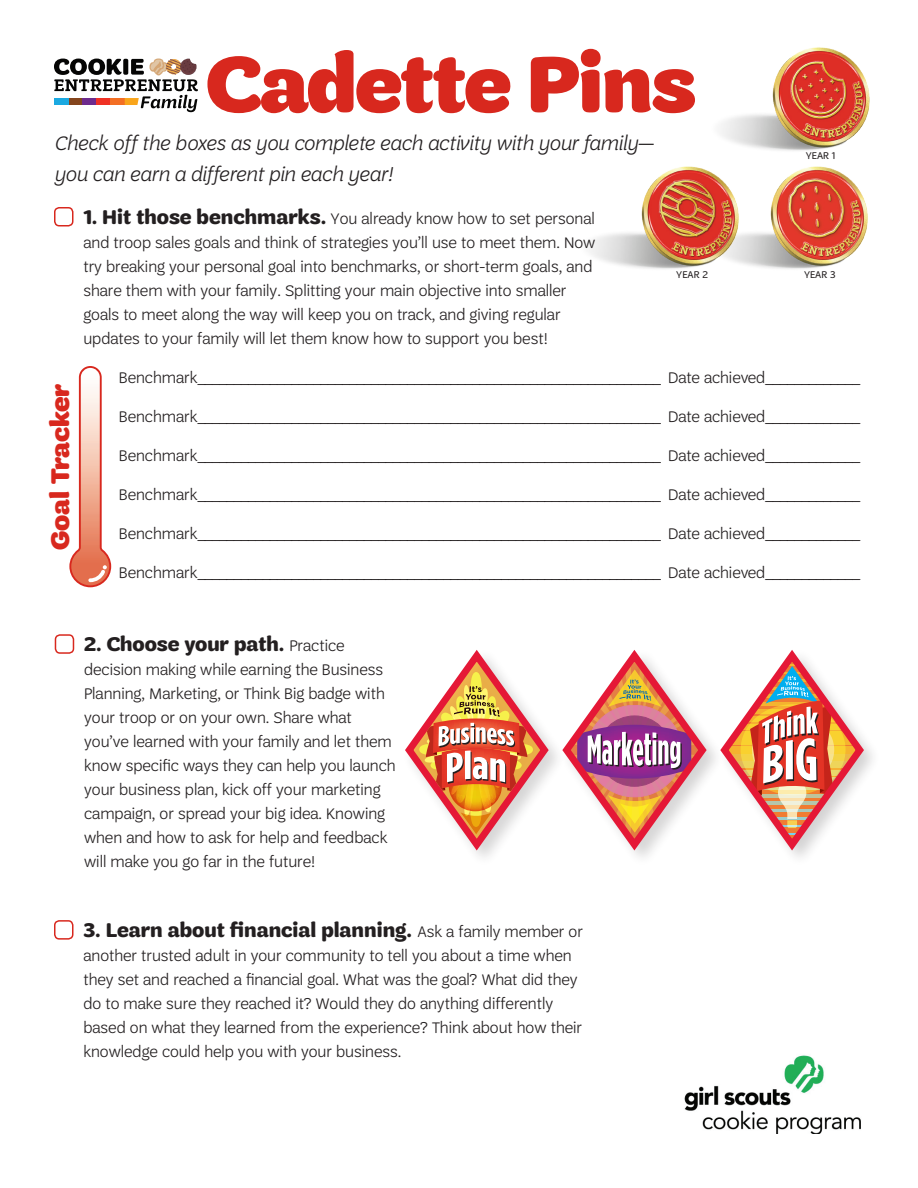
<style>
.page{position:relative;width:918px;height:1188px;background:#fff}
.page>*{position:absolute;margin:0;border:0;box-sizing:border-box;transform-origin:0 0}
.t1{font:900 83.25px "Trefoil Sans";letter-spacing:-.02em;color:#d8281e}
.t2{font:900 27px "Trefoil Sans";letter-spacing:-.01em;color:#d8281e}
.t3{font:italic 300 21px/31.5px "Trefoil Sans";color:#231f20}
.t4{font:700 21px "Trefoil Sans";color:#231f20}
.t5{font:300 16.5px/24px "Trefoil Sans";color:#231f20}
.t6{font:10.5px "Trefoil Sans";letter-spacing:.01em;color:#231f20}
.s1{font-weight:700;font-size:21px}
.s2{font-weight:300;font-size:16.5px}
</style>
<div class="page">
<img style="left:684px;top:1055px;width:177px;height:79px">
<div style="left:54px;top:207px;width:20px;height:19px;border:2px solid #d8281e;border-radius:4px"></div>
<img style="left:721px;top:47px;width:149px;height:104px">
<img style="left:589px;top:166px;width:115px;height:103px">
<img style="left:704px;top:166px;width:164px;height:103px">
<svg style="left:54px;top:58px;width:144px;height:54px"></svg>
<svg style="left:69px;top:366px;width:42px;height:221px"></svg>
<div style="left:55px;top:634px;width:19px;height:20px;border:2px solid #d8281e;border-radius:4px"></div>
<svg style="left:409px;top:655px;width:135px;height:189px"></svg>
<div style="left:406px;top:652px;width:142px;height:196px;border:7px solid #e51836;border-radius:50%"></div>
<img style="left:419px;top:672px;width:114px;height:162px">
<svg style="left:571px;top:660px;width:132px;height:184px"></svg>
<div style="left:563px;top:652px;width:143px;height:196px;border:7px solid #e51836;border-radius:50%"></div>
<svg style="left:729px;top:660px;width:131px;height:184px"></svg>
<div style="left:721px;top:652px;width:142px;height:196px;border:7px solid #e51836;border-radius:50%"></div>
<div style="left:54px;top:920px;width:20px;height:20px;border:2px solid #d8281e;border-radius:4px"></div>
<h1 class="t1" style="left:206px;top:37px;width:492px">Cadette Pins</h1>
<p class="t3" style="left:54px;top:127px;width:601px">Check off the boxes as you complete each activity with your family— you can earn a different pin each year!</p>
<p class="t6" style="left:806px;top:150px;width:31px">YEAR 1</p>
<h2 class="t2" style="left:45px;top:550px;width:168px;rotate:-90deg">Goal Tracker</h2>
<p class="t5" style="left:83px;top:206px;width:514px"><span class="s1">1. Hit those benchmarks.</span> You already know how to set personal and troop sales goals and think of strategies you’ll use to meet them. Now try breaking your personal goal into benchmarks, or short-term goals, and share them with your family. Splitting your main objective into smaller goals to meet along the way will keep you on track, and giving regular updates to your family will let them know how to support you best!</p>
<p class="t6" style="left:676px;top:269px;width:33px">YEAR 2</p>
<p class="t6" style="left:804px;top:269px;width:33px">YEAR 3</p>
<p class="t5" style="left:119px;top:366px;width:743px">Benchmark________________________________________________________________ Date achieved_____________</p>
<p class="t5" style="left:119px;top:405px;width:743px">Benchmark________________________________________________________________ Date achieved_____________</p>
<p class="t5" style="left:119px;top:444px;width:743px">Benchmark________________________________________________________________ Date achieved_____________</p>
<p class="t5" style="left:119px;top:483px;width:743px">Benchmark________________________________________________________________ Date achieved_____________</p>
<p class="t5" style="left:119px;top:522px;width:743px">Benchmark________________________________________________________________ Date achieved_____________</p>
<p class="t5" style="left:119px;top:561px;width:743px">Benchmark________________________________________________________________ Date achieved_____________</p>
<p class="t4" style="left:84px;top:632px;width:262px">2. Choose your path. <span class="s2">Practice</span></p>
<p class="t5" style="left:84px;top:657px;width:313px">decision making while earning the Business Planning, Marketing, or Think Big badge with your troop or on your own. Share what you’ve learned with your family and let them know specific ways they can help you launch your business plan, kick off your marketing campaign, or spread your big idea. Knowing when and how to ask for help and feedback will make you go far in the future!</p>
<p class="t4" style="left:83px;top:918px;width:501px">3. Learn about financial planning. <span class="s2">Ask a family member or</span></p>
<p class="t5" style="left:83px;top:943px;width:500px">another trusted adult in your community to tell you about a time when they set and reached a financial goal. What was the goal? What did they do to make sure they reached it? Would they do anything differently based on what they learned from the experience? Think about how their knowledge could help you with your business.</p>
</div>
